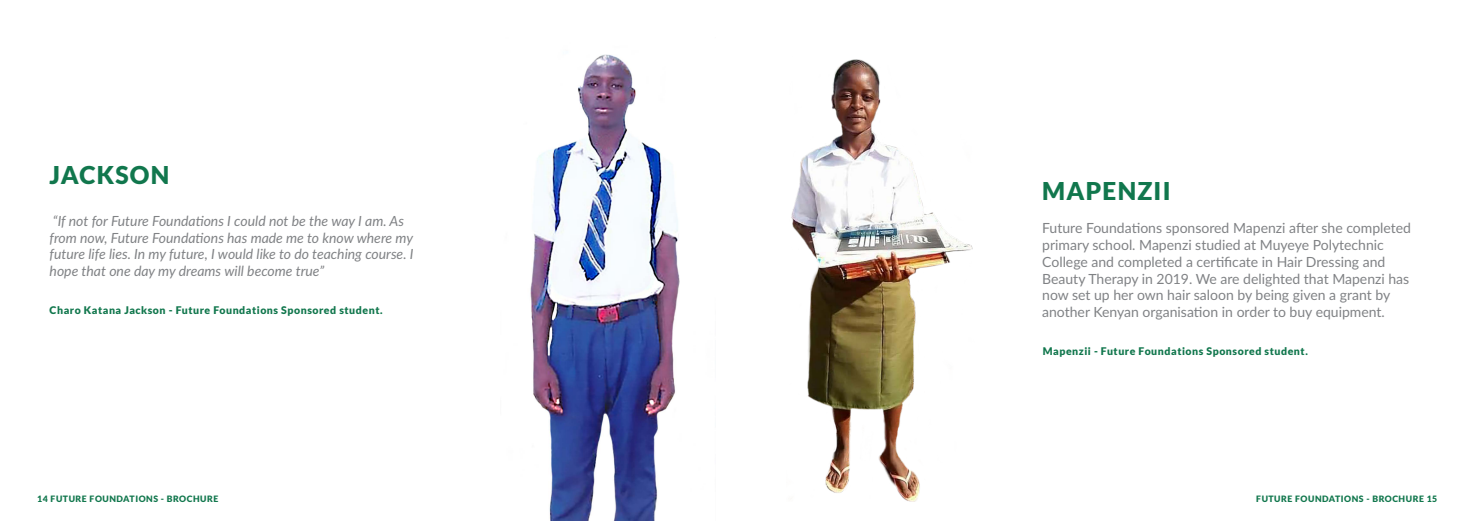
<style>
.page{position:relative;width:1474px;height:521px;background:#fff}
.page>*{position:absolute;margin:0;border:0;box-sizing:border-box;transform-origin:0 0}
.cover-strapline{font:900 24.5px "Lato";letter-spacing:.05em;color:#11774d}
.Bodytext{font:14px/16.8px "Lato";color:#808285}
.Bodytext-2{font:italic 14px/16.8px "Lato";color:#808285}
.cover-strapline-2{font:900 10.5px "Lato";letter-spacing:.05em;color:#11774d}
.t1{font:900 8.75px "Lato";letter-spacing:.06em;color:#11774d}
</style>
<div class="page">
<img style="left:530px;top:54px;width:150px;height:467px">
<img style="left:791px;top:59px;width:182px;height:442px">
<p class="cover-strapline" style="left:50px;top:161px;width:121px">JACKSON</p>
<p class="Bodytext-2" style="left:50px;top:212px;width:365px">“If not for Future Foundations I could not be the way I am. As from now, Future Foundations has made me to know where my future life lies. In my future, I would like to do teaching course. I hope that one day my dreams will become true”</p>
<p class="cover-strapline-2" style="left:50px;top:303px;width:334px">Charo Katana Jackson - Future Foundations Sponsored student.</p>
<p class="cover-strapline" style="left:1042px;top:176px;width:130px">MAPENZII</p>
<p class="Bodytext" style="left:1042px;top:219px;width:370px">Future Foundations sponsored Mapenzi after she completed primary school. Mapenzi studied at Muyeye Polytechnic College and completed a certificate in Hair Dressing and Beauty Therapy in 2019. We are delighted that Mapenzi has now set up her own hair saloon by being given a grant by another Kenyan organisation in order to buy equipment.</p>
<p class="cover-strapline-2" style="left:1042px;top:344px;width:266px">Mapenzii - Future Foundations Sponsored student.</p>
<p class="t1" style="left:37px;top:494px;width:183px">14 FUTURE FOUNDATIONS - BROCHURE</p>
<p class="t1" style="left:1256px;top:494px;width:183px">FUTURE FOUNDATIONS - BROCHURE 15</p>
</div>
